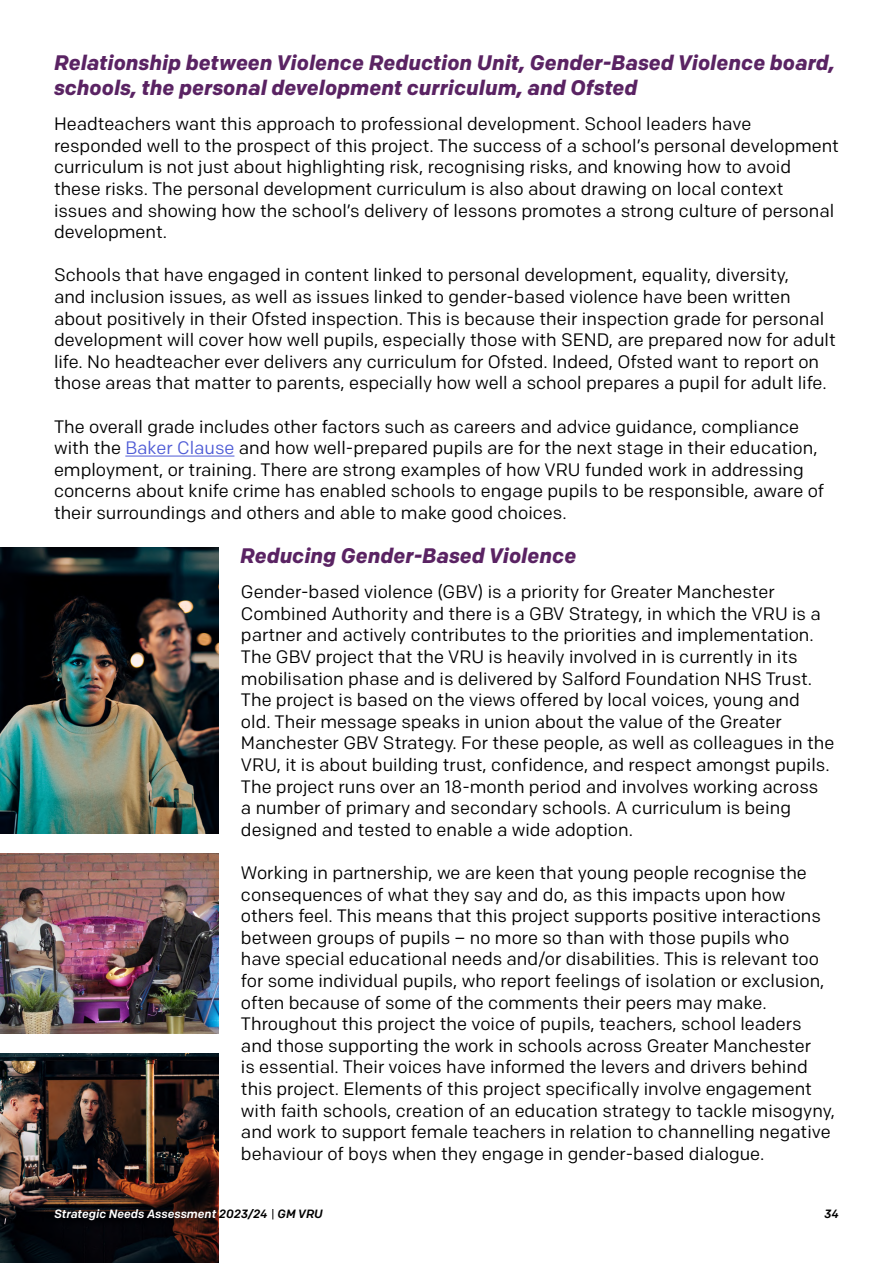
<style>
.page{position:relative;width:893px;height:1263px;background:#fff}
.page>*{position:absolute;margin:0;border:0;box-sizing:border-box;transform-origin:0 0}
.Inner_page_sub-headings{font:italic 700 21px/25.2px "Colfax";color:#5a2363}
.t1{font:18px/21.6px "Colfax";color:#000}
.t2{font:italic 500 12px "Colfax";color:#fff}
.t3{font:italic 500 12px "Colfax";color:#000}
.s1{color:#4f5cd6}
.s2{color:#000}
</style>
<div class="page">
<hr style="left:125px;top:456px;width:109px;height:1px;background:#4f5cd6">
<img style="left:0;top:547px;width:218px;height:286px">
<img style="left:0;top:854px;width:218px;height:179px">
<img style="left:0;top:1053px;width:218px;height:210px">
<p class="Inner_page_sub-headings" style="left:54px;top:50px;width:782px">Relationship between Violence Reduction Unit, Gender-Based Violence board, schools, the personal development curriculum, and Ofsted</p>
<p class="t1" style="left:54px;top:113px;width:786px">Headteachers want this approach to professional development. School leaders have responded well to the prospect of this project. The success of a school’s personal development curriculum is not just about highlighting risk, recognising risks, and knowing how to avoid these risks. The personal development curriculum is also about drawing on local context issues and showing how the school’s delivery of lessons promotes a strong culture of personal development.</p>
<p class="t1" style="left:54px;top:264px;width:783px">Schools that have engaged in content linked to personal development, equality, diversity,<br>and inclusion issues, as well as issues linked to gender-based violence have been written about positively in their Ofsted inspection. This is because their inspection grade for personal development will cover how well pupils, especially those with SEND, are prepared now for adult life. No headteacher ever delivers any curriculum for Ofsted. Indeed, Ofsted want to report on those areas that matter to parents, especially how well a school prepares a pupil for adult life.</p>
<p class="t1" style="left:54px;top:415px;width:772px">The overall grade includes other factors such as careers and advice guidance, compliance with the <span class="s1">Baker Clause</span> and how well-prepared pupils are for the next stage in their education, employment, or training. There are strong examples of how VRU funded work in addressing concerns about knife crime has enabled schools to engage pupils to be responsible, aware of their surroundings and others and able to make good choices.</p>
<p class="Inner_page_sub-headings" style="left:240px;top:543px;width:338px">Reducing Gender-Based Violence</p>
<p class="t1" style="left:241px;top:581px;width:595px">Gender-based violence (GBV) is a priority for Greater Manchester Combined Authority and there is a GBV Strategy, in which the VRU is a partner and actively contributes to the priorities and implementation.<br>The GBV project that the VRU is heavily involved in is currently in its mobilisation phase and is delivered by Salford Foundation NHS Trust.<br>The project is based on the views offered by local voices, young and<br>old. Their message speaks in union about the value of the Greater Manchester GBV Strategy. For these people, as well as colleagues in the VRU, it is about building trust, confidence, and respect amongst pupils.<br>The project runs over an 18-month period and involves working across<br>a number of primary and secondary schools. A curriculum is being designed and tested to enable a wide adoption.</p>
<p class="t1" style="left:241px;top:862px;width:596px">Working in partnership, we are keen that young people recognise the consequences of what they say and do, as this impacts upon how others feel. This means that this project supports positive interactions between groups of pupils – no more so than with those pupils who<br>have special educational needs and/or disabilities. This is relevant too for some individual pupils, who report feelings of isolation or exclusion, often because of some of the comments their peers may make.<br>Throughout this project the voice of pupils, teachers, school leaders and those supporting the work in schools across Greater Manchester<br>is essential. Their voices have informed the levers and drivers behind this project. Elements of this project specifically involve engagement with faith schools, creation of an education strategy to tackle misogyny, and work to support female teachers in relation to channelling negative behaviour of boys when they engage in gender-based dialogue.</p>
<p class="t2" style="left:54px;top:1206px;width:270px">Strategic Needs Assessment <span class="s2">2023/24 GM VRU</span></p>
<p class="t3" style="left:824px;top:1206px;width:16px">34</p>
</div>
